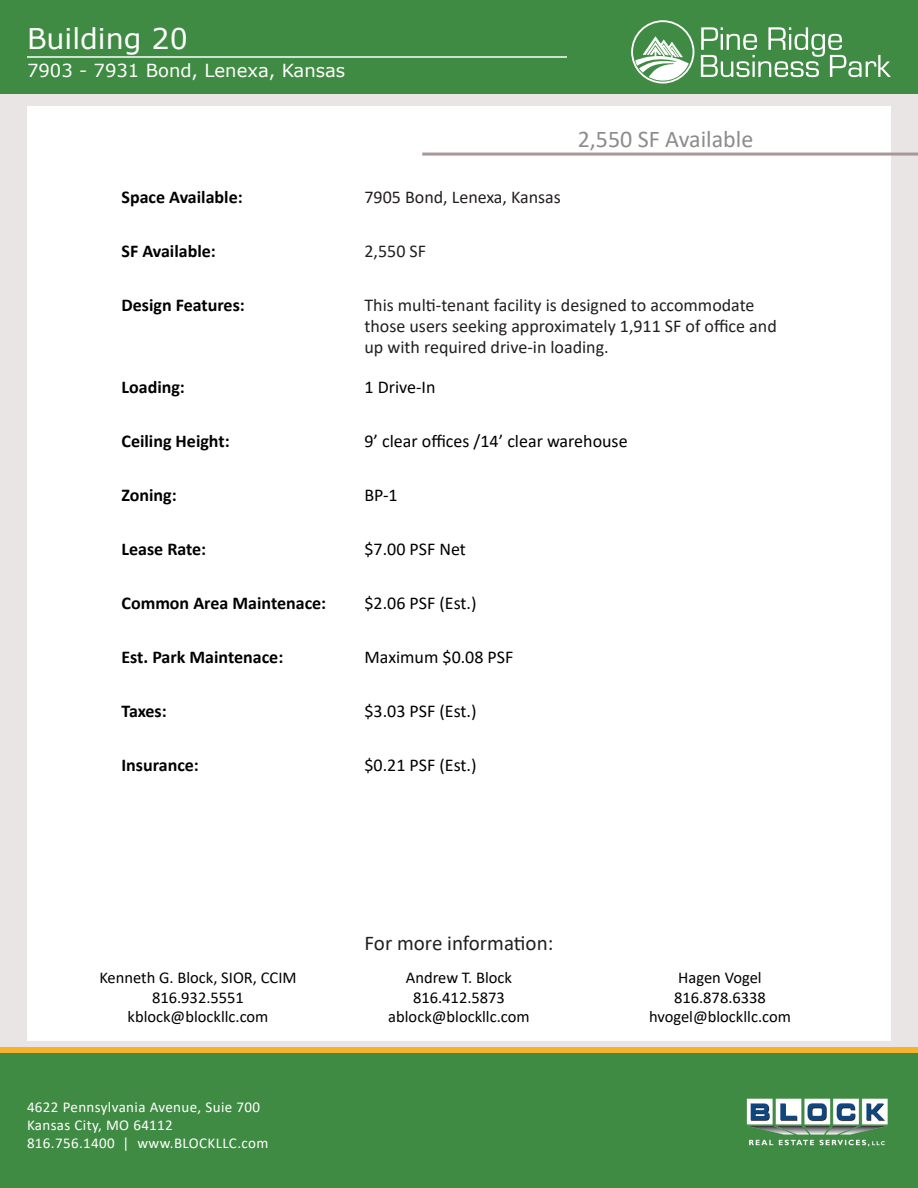
<style>
.page{position:relative;width:918px;height:1188px;background:#fff}
.page>*{position:absolute;margin:0;border:0;box-sizing:border-box;transform-origin:0 0}
.t1{font:28.5px "Verdana";color:#fff}
.t2{font:24px "Calibri";color:#8c8c8f}
.t3{font:21px "Calibri";color:#231f20}
.t4{font:18px/21px "Calibri";color:#231f20}
.t5{font:700 18px "Calibri";color:#000}
.BRES_Body_Copy{font:18px "Calibri";color:#000}
.t6{font:18px "Verdana";color:#fff}
.BRES_-_Broker_Contact_Information{font:16.5px/19.5px "Calibri";color:#000;text-align:center}
.t7{font:15px/18px "Calibri";letter-spacing:.025em;color:#fff}
</style>
<div class="page">
<div style="left:0;top:93px;width:918px;height:978px;background:#e9e5e5"></div>
<div style="left:0;top:1053px;width:918px;height:135px;background:#408b43"></div>
<div style="left:0;top:1047px;width:918px;height:6px;background:#f5b32d"></div>
<div style="left:0;top:0;width:918px;height:94px;background:#408b43"></div>
<hr style="left:27px;top:56px;width:540px;height:2px;background:#fff">
<div style="left:27px;top:107px;width:864px;height:934px;background:#fff"></div>
<hr style="left:422px;top:153px;width:496px;height:3px;background:#a79797">
<svg style="left:631px;top:20px;width:63px;height:64px"></svg>
<svg style="left:701px;top:27px;width:190px;height:50px"></svg>
<img style="left:746px;top:1098px;width:142px;height:49px">
<h1 class="t1" style="left:27px;top:19px;width:162px">Building 20</h1>
<p class="t6" style="left:27px;top:58px;width:320px">7903 - 7931 Bond, Lenexa, Kansas</p>
<p class="t2" style="left:578px;top:122px;width:177px">2,550 SF Available</p>
<p class="t5" style="left:122px;top:184px;width:123px">Space Available:</p>
<p class="t4" style="left:364px;top:186px;width:198px">7905 Bond, Lenexa, Kansas</p>
<p class="t5" style="left:122px;top:238px;width:96px">SF Available:</p>
<p class="t4" style="left:364px;top:240px;width:63px">2,550 SF</p>
<p class="t5" style="left:122px;top:292px;width:125px">Design Features:</p>
<p class="t4" style="left:364px;top:294px;width:414px">This multi-tenant facility is designed to accommodate those users seeking approximately 1,911 SF of office and up with required drive-in loading.</p>
<p class="t5" style="left:122px;top:374px;width:65px">Loading:</p>
<p class="BRES_Body_Copy" style="left:364px;top:375px;width:73px">1 Drive-In</p>
<p class="t5" style="left:122px;top:428px;width:110px">Ceiling Height:</p>
<p class="BRES_Body_Copy" style="left:364px;top:429px;width:265px">9’ clear offices /14’ clear warehouse</p>
<p class="t5" style="left:122px;top:482px;width:57px">Zoning:</p>
<p class="BRES_Body_Copy" style="left:364px;top:483px;width:35px">BP-1</p>
<p class="t5" style="left:122px;top:536px;width:86px">Lease Rate:</p>
<p class="BRES_Body_Copy" style="left:364px;top:537px;width:103px">$7.00 PSF Net</p>
<p class="t5" style="left:122px;top:590px;width:206px">Common Area Maintenace:</p>
<p class="BRES_Body_Copy" style="left:364px;top:591px;width:114px">$2.06 PSF (Est.)</p>
<p class="t5" style="left:122px;top:644px;width:163px">Est. Park Maintenace:</p>
<p class="BRES_Body_Copy" style="left:364px;top:645px;width:150px">Maximum $0.08 PSF</p>
<p class="t5" style="left:122px;top:698px;width:47px">Taxes:</p>
<p class="BRES_Body_Copy" style="left:364px;top:699px;width:114px">$3.03 PSF (Est.)</p>
<p class="t5" style="left:122px;top:752px;width:79px">Insurance:</p>
<p class="BRES_Body_Copy" style="left:364px;top:753px;width:114px">$0.21 PSF (Est.)</p>
<p class="BRES_-_Broker_Contact_Information" style="left:99px;top:968px;width:199px">Kenneth G. Block, SIOR, CCIM</p>
<p class="BRES_-_Broker_Contact_Information" style="left:152px;top:987px;width:93px">816.932.5551</p>
<p class="BRES_-_Broker_Contact_Information" style="left:128px;top:1007px;width:142px">kblock@blockllc.com</p>
<p class="t7" style="left:27px;top:1097px;width:243px">4622 Pennsylvania Avenue, Suie 700<br>Kansas City, MO 64112<br>816.756.1400 | www.BLOCKLLC.com</p>
<p class="t3" style="left:365px;top:929px;width:190px">For more information:</p>
<p class="BRES_-_Broker_Contact_Information" style="left:388px;top:968px;width:143px">Andrew T. Block<br>816.412.5873 ablock@blockllc.com</p>
<p class="BRES_-_Broker_Contact_Information" style="left:649px;top:968px;width:143px">Hagen Vogel<br>816.878.6338 hvogel@blockllc.com</p>
</div>
